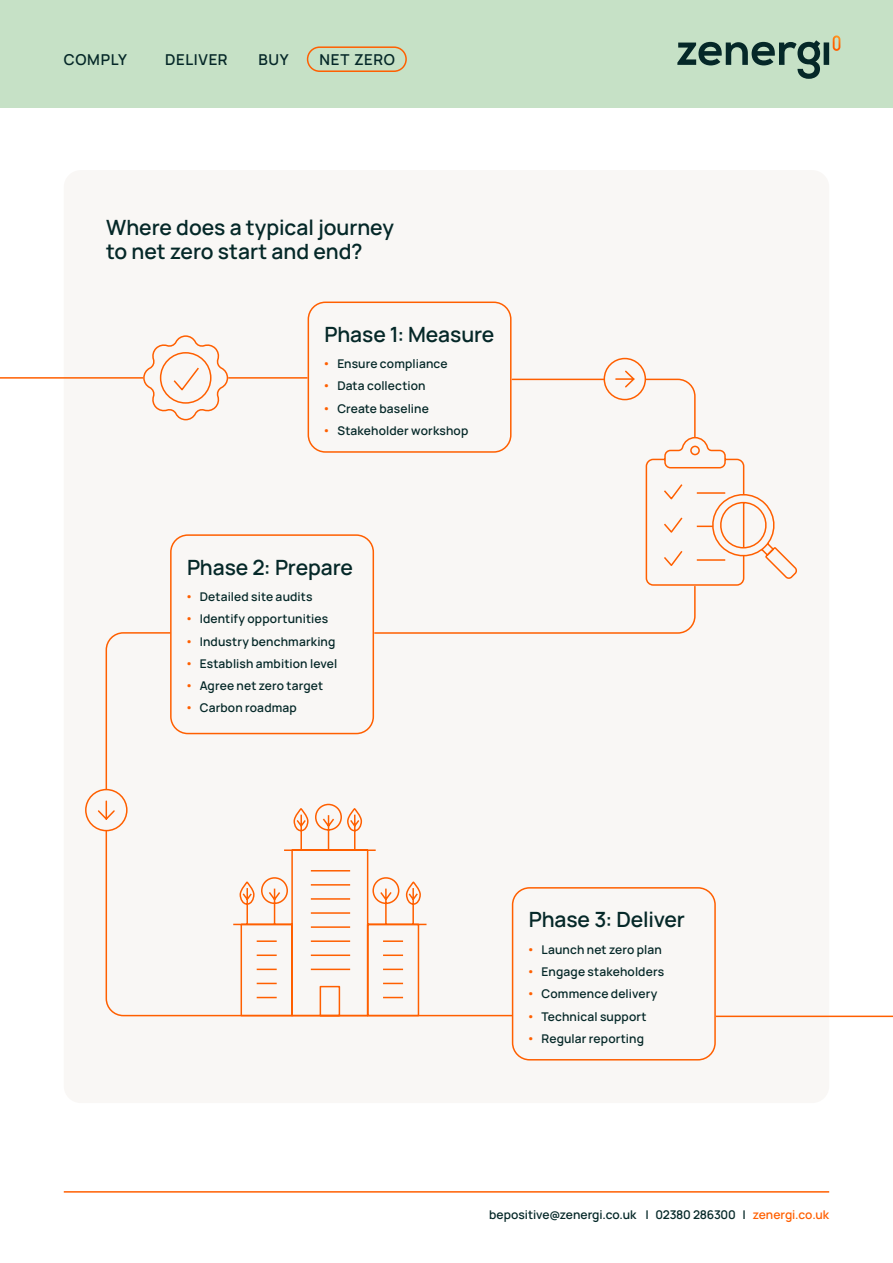
<style>
.page{position:relative;width:893px;height:1263px;background:#fff}
.page>*{position:absolute;margin:0;border:0;box-sizing:border-box;transform-origin:0 0}
.t1{font:200 21px/24px "Manrope";letter-spacing:-.005em;color:#052828}
.t2{font:200 15px "Manrope";letter-spacing:.045em;color:#052828}
.t3{font:200 12px "Manrope";letter-spacing:.01em;color:#052828}
.s1{font-family:"Urbane";font-weight:300;color:#ff5f00}
.s2{color:#ff5f00}
</style>
<div class="page">
<div style="left:64px;top:170px;width:765px;height:933px;background:#f9f7f5;border-radius:17px"></div>
<hr style="left:64px;top:1191px;width:765px;height:1px;background:#ff5f00">
<div style="left:0;top:0;width:893px;height:108px;background:#c6e1c6"></div>
<svg style="left:677px;top:35px;width:163px;height:44px"></svg>
<div style="left:307px;top:46px;width:100px;height:26px;border:2px solid #ff5f00;border-radius:12px"></div>
<div style="left:308px;top:302px;width:204px;height:151px;border:2px solid #ff5f00;border-radius:17px"></div>
<div style="left:170px;top:534px;width:204px;height:200px;border:2px solid #ff5f00;border-radius:17px"></div>
<div style="left:512px;top:887px;width:204px;height:173px;border:2px solid #ff5f00;border-radius:17px"></div>
<div style="left:604px;top:358px;width:42px;height:42px;border:2px solid #ff5f00;border-radius:50%"></div>
<svg style="left:143px;top:335px;width:86px;height:86px"></svg>
<hr style="left:0;top:377px;width:143px;height:2px;background:#ff5f00">
<hr style="left:228px;top:377px;width:80px;height:2px;background:#ff5f00">
<hr style="left:716px;top:1015px;width:177px;height:2px;background:#ff5f00">
<svg style="left:373px;top:369px;width:424px;height:265px"></svg>
<svg style="left:105px;top:631px;width:408px;height:386px"></svg>
<div style="left:86px;top:789px;width:41px;height:42px;background:#f9f7f5;border-radius:50%"></div>
<div style="left:85px;top:789px;width:43px;height:42px;border:2px solid #ff5f00;border-radius:50%"></div>
<svg style="left:98px;top:800px;width:17px;height:20px"></svg>
<p class="t2" style="left:64px;top:49px;width:65px">COMPLY</p>
<p class="t2" style="left:165px;top:49px;width:64px">DELIVER</p>
<p class="t2" style="left:258px;top:49px;width:32px">BUY</p>
<p class="t2" style="left:320px;top:49px;width:77px">NET ZERO</p>
<h1 class="t1" style="left:106px;top:214px;width:289px">Where does a typical journey to net zero start and end?</h1>
<h1 class="t1" style="left:325px;top:321px;width:171px">Phase 1: Measure</h1>
<p class="t3" style="left:325px;top:355px;width:125px"><span class="s1">•</span> Ensure compliance</p>
<p class="t3" style="left:325px;top:378px;width:103px"><span class="s1">•</span> Data collection</p>
<p class="t3" style="left:325px;top:400px;width:106px"><span class="s1">•</span> Create baseline</p>
<p class="t3" style="left:325px;top:422px;width:145px"><span class="s1">•</span> Stakeholder workshop</p>
<h1 class="t1" style="left:187px;top:554px;width:168px">Phase 2: Prepare</h1>
<p class="t3" style="left:187px;top:588px;width:127px"><span class="s1">•</span> Detailed site audits</p>
<p class="t3" style="left:187px;top:610px;width:143px"><span class="s1">•</span> Identify opportunities</p>
<p class="t3" style="left:187px;top:633px;width:150px"><span class="s1">•</span> Industry benchmarking</p>
<p class="t3" style="left:187px;top:655px;width:152px"><span class="s1">•</span> Establish ambition level</p>
<p class="t3" style="left:187px;top:677px;width:137px"><span class="s1">•</span> Agree net zero target</p>
<p class="t3" style="left:187px;top:699px;width:111px"><span class="s1">•</span> Carbon roadmap</p>
<h1 class="t1" style="left:529px;top:907px;width:158px">Phase 3: Deliver</h1>
<p class="t3" style="left:529px;top:941px;width:135px"><span class="s1">•</span> Launch net zero plan</p>
<p class="t3" style="left:529px;top:963px;width:137px"><span class="s1">•</span> Engage stakeholders</p>
<p class="t3" style="left:529px;top:985px;width:130px"><span class="s1">•</span> Commence delivery</p>
<p class="t3" style="left:529px;top:1008px;width:119px"><span class="s1">•</span> Technical support</p>
<p class="t3" style="left:529px;top:1030px;width:117px"><span class="s1">•</span> Regular reporting</p>
<p class="t3" style="left:489px;top:1206px;width:341px">bepositive@zenergi.co.uk | 02380 286300 | <span class="s2">zenergi.co.uk</span></p>
</div>
